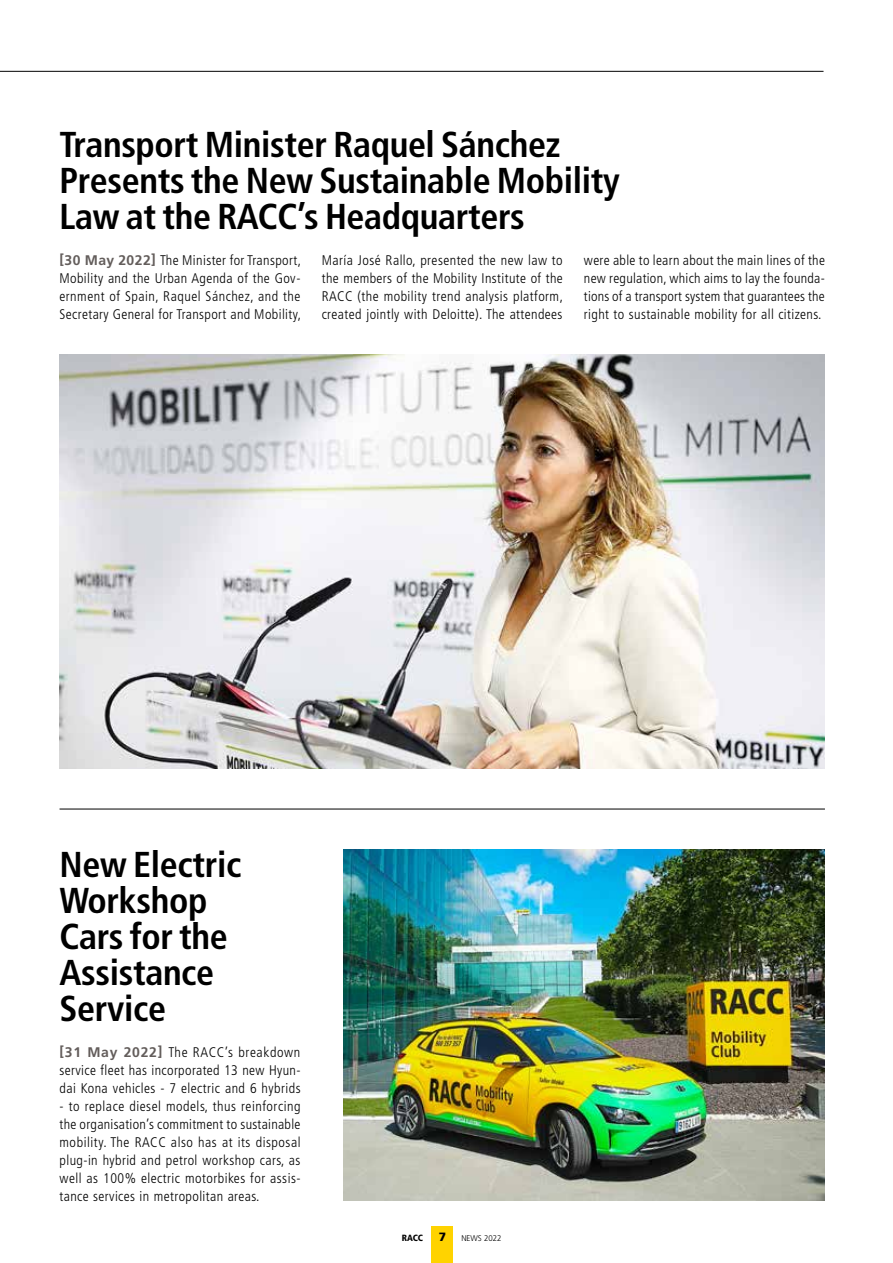
<style>
.page{position:relative;width:893px;height:1263px;background:#fff}
.page>*{position:absolute;margin:0;border:0;box-sizing:border-box;transform-origin:0 0}
.t1{font:700 condensed 36px/36px "Frutiger LT Std";letter-spacing:-.01em;color:#000}
.t2{font:300 condensed 13.95px/18px "Frutiger LT Std";letter-spacing:.03em;color:#000;text-align:justify}
.t3{font:900 12px "Frutiger LT Std";color:#000}
.t4{font:900 condensed 9px "Frutiger LT Std";color:#000}
.t5{font:300 8.25px "Frutiger LT Std";color:#000;scale:.95 1}
.s1{font-weight:700;font-stretch:normal;color:#635d5b}
</style>
<div class="page">
<hr style="left:0;top:71px;width:823px;height:1px;background:#000">
<hr style="left:60px;top:809px;width:765px;height:1px;background:#000">
<div style="left:432px;top:1226px;width:21px;height:37px;background:#ffd300"></div>
<img style="left:60px;top:355px;width:765px;height:414px">
<img style="left:343px;top:849px;width:482px;height:352px">
<h1 class="t1" style="left:60px;top:126px;width:562px">Transport Minister Raquel Sánchez<br>Presents the New Sustainable Mobility<br>Law at the RACC’s Headquarters</h1>
<p class="t2" style="left:60px;top:251px;width:243px"><span class="s1">[30 May 2022]</span> The Minister for Transport, Mobility and the Urban Agenda of the Gov&shy;ernment of Spain, Raquel Sánchez, and the Secretary General for Transport and Mobility,</p>
<p class="t2" style="left:322px;top:251px;width:243px">María José Rallo, presented the new law to the members of the Mobility Institute of the RACC (the mobility trend analysis platform, created jointly with Deloitte). The attendees</p>
<p class="t2" style="left:584px;top:251px;width:242px">were able to learn about the main lines of the new regulation, which aims to lay the founda&shy;tions of a transport system that guarantees the right to sustainable mobility for all citizens.</p>
<h1 class="t1" style="left:60px;top:846px;width:183px">New Electric<br>Workshop<br>Cars for the<br>Assistance<br>Service</h1>
<p class="t2" style="left:60px;top:1043px;width:243px"><span class="s1">[31 May 2022]</span> The RACC’s breakdown service fleet has incorporated 13 new Hyun&shy;dai Kona vehicles - 7 electric and 6 hybrids</p>
<p class="t2" style="left:60px;top:1097px;width:243px">- to replace diesel models, thus reinforcing the organisation’s commitment to sustainable mobility. The RACC also has at its disposal plug-in hybrid and petrol workshop cars, as well as 100% electric motorbikes for assis&shy;tance services in metropolitan areas.</p>
<p class="t4" style="left:402px;top:1233px;width:23px">RACC</p>
<p class="t3" style="left:439px;top:1230px;width:9px">7</p>
<p class="t5" style="left:461px;top:1234px;width:44px">NEWS 2022</p>
</div>
